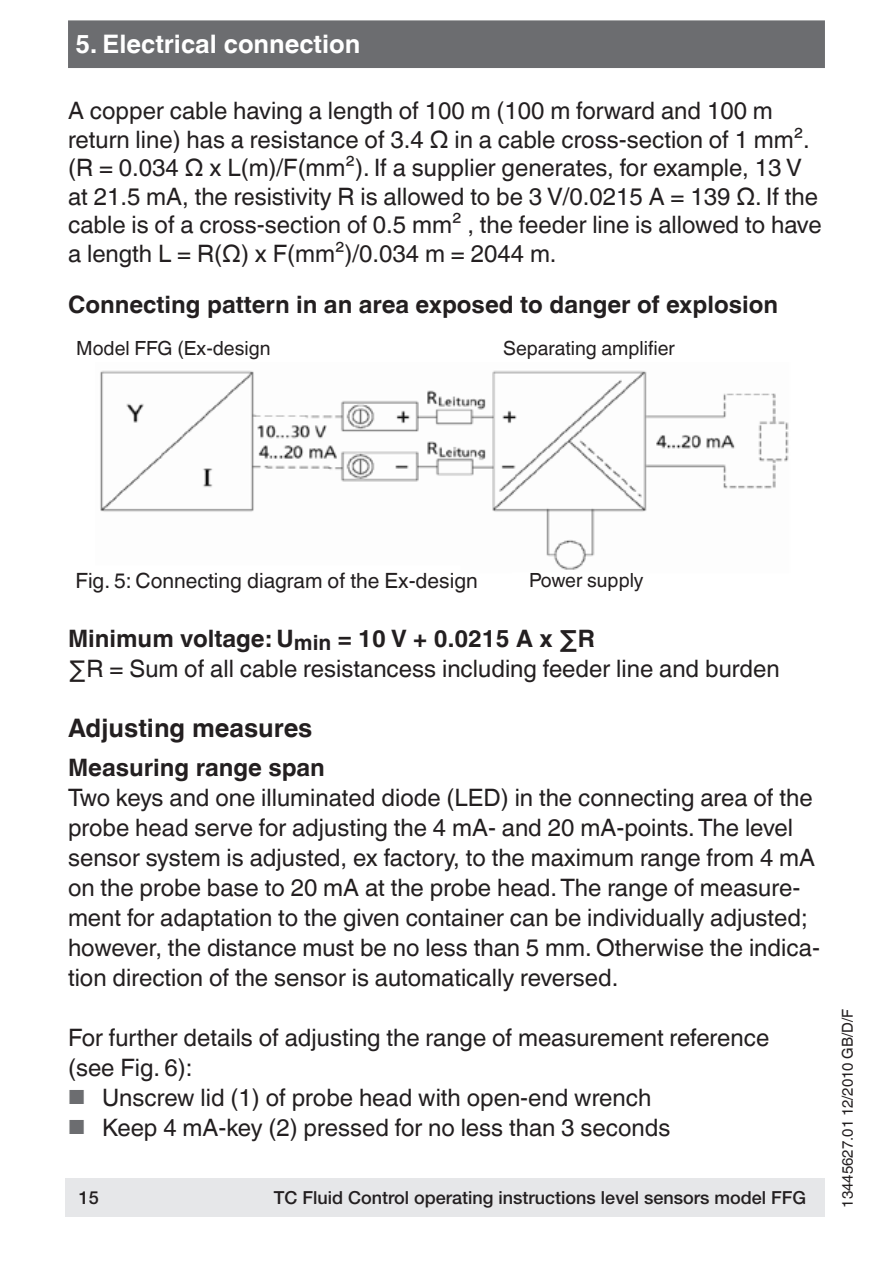
<style>
.page{position:relative;width:893px;height:1263px;background:#fff}
.page>*{position:absolute;margin:0;border:0;box-sizing:border-box;transform-origin:0 0}
.t1{font:700 25.5px "Helvetica World";color:#fff}
.t2{font:700 25.5px "Helvetica World";color:#231f20}
.t3{font:24px/30px "Helvetica World";color:#231f20}
.t4{font:700 24px "Helvetica World";color:#231f20}
.t5{font:21px "Helvetica World";color:#231f20}
.t6{font:700 21px "Helvetica World";color:#231f20}
.t7{font:19.5px "Helvetica World";color:#231f20}
.t8{font:500 18px "Helvetica Neue";color:#231f20}
.t9{font:18px "Helvetica World";color:#231f20}
.t10{font:15px "Helvetica World";color:#231f20}
.s1{font-weight:700}
.s2{font-size:20.4px;color:#6c6d70}
</style>
<div class="page">
<div style="left:70px;top:22px;width:753px;height:45px;background:#6c6d70"></div>
<div style="left:68px;top:20px;width:757px;height:48px;border:3px solid #6c6d70"></div>
<img style="left:100px;top:370px;width:689px;height:200px">
<div style="left:66px;top:1178px;width:759px;height:38px;background:#e6e7e9"></div>
<p class="t1" style="left:75px;top:30px;width:286px">5. Electrical connection</p>
<p class="t3" style="left:68px;top:97px;width:755px;line-height:28.5px">A copper cable having a length of 100 m (100 m forward and 100 m return line) has a resistance of 3.4 Ω in a cable cross-section of 1 mm². (R = 0.034 Ω x L(m)/F(mm²). If a supplier generates, for example, 13 V at 21.5 mA, the resistivity R is allowed to be 3 V/0.0215 A = 139 Ω. If the cable is of a cross-section of 0.5 mm² , the feeder line is allowed to have a length L = R(Ω) x F(mm²)/0.034 m = 2044 m.</p>
<p class="t4" style="left:68px;top:290px;width:712px">Connecting pattern in an area exposed to danger of explosion</p>
<p class="t7" style="left:76px;top:337px;width:196px">Model FFG (Ex-design</p>
<p class="t7" style="left:503px;top:337px;width:173px">Separating amplifier</p>
<p class="t5" style="left:75px;top:569px;width:404px">Fig. 5: Connecting diagram of the Ex-design</p>
<p class="t7" style="left:529px;top:569px;width:116px">Power supply</p>
<p class="t3" style="left:68px;top:623px;width:713px"><span class="s1">Minimum voltage: U</span><sub>min</sub> <span class="s1">= 10 V + 0.0215 A x ∑R<br></span>∑R = Sum of all cable resistancess including feeder line and burden</p>
<p class="t2" style="left:68px;top:713px;width:246px">Adjusting measures</p>
<p class="t3" style="left:68px;top:752px;width:753px"><span class="s1">Measuring range span<br></span>Two keys and one illuminated diode (LED) in the connecting area of the probe head serve for adjusting the 4 mA- and 20 mA-points. The level sensor system is adjusted, ex factory, to the maximum range from 4 mA on the probe base to 20 mA at the probe head. The range of measure&shy;ment for adaptation to the given container can be individually adjusted; however, the distance must be no less than 5 mm. Otherwise the indica&shy;tion direction of the sensor is automatically reversed.</p>
<p class="t3" style="left:68px;top:1022px;width:703px">For further details of adjusting the range of measurement reference (see Fig. 6):</p>
<p class="t3" style="left:68px;top:1082px;width:585px"><span class="s2">■</span> Unscrew lid (1) of probe head with open-end wrench</p>
<p class="t3" style="left:68px;top:1112px;width:604px"><span class="s2">■</span> Keep 4 mA-key (2) pressed for no less than 3 seconds</p>
<p class="t8" style="left:79px;top:1187px;width:22px">15</p>
<p class="t8" style="left:274px;top:1187px;width:534px">TC Fluid Control operating instructions level sensors model FFG</p>
<p class="t6" style="left:81px;top:1187px;width:26px">16</p>
<p class="t9" style="left:395px;top:1189px;width:360px">WIKA operating instructions l vel sensor mod</p>
<p class="t10" style="left:839px;top:1208px;width:200px;rotate:-90deg">13445627.01 12/2010 GB/D/F</p>
</div>
